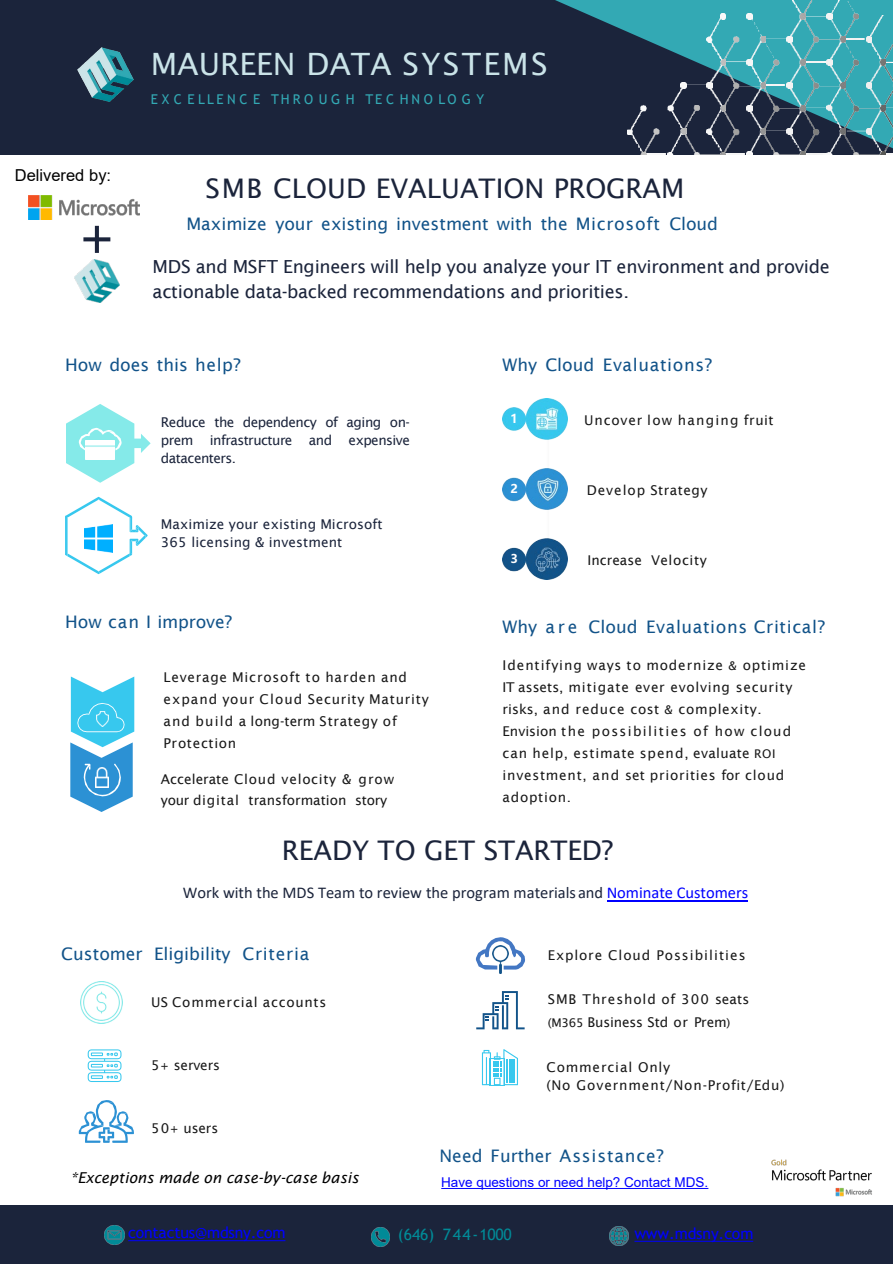
<style>
.page{position:relative;width:893px;height:1264px;background:#fff}
.page>*{position:absolute;margin:0;border:0;box-sizing:border-box;transform-origin:0 0}
.t1{font:30.75px "Lucida Sans";color:#cae3e8}
.t2{font:27px "Lucida Sans";color:#1b243b}
.t3{font:18px/24.6px "Lucida Sans";letter-spacing:-.015em;color:#1b243b}
.t4{font:17.25px "Lucida Sans";letter-spacing:.005em;color:#125389}
.t5{font:17.25px "Lucida Sans";letter-spacing:.035em;color:#125389}
.t6{font:17.25px "Lucida Sans";letter-spacing:.03em;color:#125389}
.t7{font:16.5px "Calibri";color:#1b243b}
.t8{font:16.5px "Arial";color:#000}
.t9{font:15.75px "Trebuchet MS";letter-spacing:-.01em;color:#00f}
.t10{font:15.75px "Trebuchet MS";color:#018a97}
.t11{font:italic 15px "Lucida Sans";color:#000}
.t12{font:13.5px/21.9px "Lucida Sans";letter-spacing:.06em;color:#181818}
.t13{font:13.5px/18.1px "Lucida Sans";letter-spacing:-.005em;color:#1b243b;text-align:justify}
.t14{font:13.5px/21.3px "Lucida Sans";letter-spacing:.005em;color:#181818}
.t15{font:13.5px "Arial";letter-spacing:-.005em;color:#00f}
.t16{font:13.5px "Trebuchet MS";letter-spacing:.265em;color:#33a9b4}
.t17{font:13.5px "Lucida Sans";letter-spacing:-.01em;color:#181818}
.t18{font:13.5px "Lucida Sans";letter-spacing:.02em;color:#181818}
.t19{font:13.5px "Lucida Sans";letter-spacing:-.015em;color:#181818}
.t20{font:700 12px "Microsoft Ya Hei UI";color:#fff}
.s1{font-size:12px}
.s2{color:#00f}
</style>
<div class="page">
<div style="left:0;top:1205px;width:893px;height:58px;background:#1b243b"></div>
<img style="left:105px;top:1225px;width:19px;height:19px">
<img style="left:372px;top:1228px;width:18px;height:18px">
<img style="left:609px;top:1227px;width:19px;height:19px">
<div style="left:0;top:0;width:893px;height:155px;background:#1b243b"></div>
<img style="left:77px;top:47px;width:57px;height:54px">
<svg style="left:555px;top:0;width:165px;height:135px"></svg>
<img style="left:645px;top:105px;width:75px;height:46px">
<img style="left:720px;top:0;width:173px;height:154px">
<img style="left:631px;top:134px;width:14px;height:17px">
<img style="left:686px;top:85px;width:24px;height:21px">
<img style="left:627px;top:88px;width:55px;height:46px">
<img style="left:710px;top:42px;width:15px;height:22px">
<img style="left:667px;top:131px;width:40px;height:23px">
<img style="left:710px;top:65px;width:12px;height:41px">
<img style="left:707px;top:16px;width:54px;height:26px">
<img style="left:710px;top:134px;width:12px;height:17px">
<img style="left:725px;top:62px;width:36px;height:21px">
<img style="left:750px;top:39px;width:36px;height:21px">
<img style="left:707px;top:108px;width:39px;height:26px">
<img style="left:750px;top:88px;width:11px;height:41px">
<img style="left:792px;top:106px;width:12px;height:20px">
<img style="left:792px;top:0;width:12px;height:18px">
<img style="left:750px;top:131px;width:36px;height:21px">
<img style="left:790px;top:19px;width:11px;height:41px">
<img style="left:805px;top:0;width:36px;height:37px">
<img style="left:790px;top:65px;width:11px;height:41px">
<img style="left:790px;top:111px;width:11px;height:41px">
<img style="left:805px;top:108px;width:21px;height:21px">
<img style="left:830px;top:41px;width:11px;height:42px">
<img style="left:826px;top:85px;width:40px;height:69px">
<img style="left:870px;top:65px;width:11px;height:41px">
<img style="left:870px;top:16px;width:23px;height:47px">
<img style="left:870px;top:134px;width:11px;height:18px">
<img style="left:870px;top:108px;width:23px;height:21px">
<svg style="left:640px;top:151px;width:26px;height:4px"></svg>
<svg style="left:879px;top:151px;width:14px;height:4px"></svg>
<svg style="left:799px;top:151px;width:27px;height:4px"></svg>
<svg style="left:799px;top:105px;width:6px;height:6px"></svg>
<svg style="left:879px;top:105px;width:6px;height:6px"></svg>
<svg style="left:835px;top:128px;width:10px;height:16px"></svg>
<svg style="left:866px;top:128px;width:5px;height:6px"></svg>
<svg style="left:839px;top:82px;width:6px;height:6px"></svg>
<svg style="left:866px;top:82px;width:5px;height:6px"></svg>
<svg style="left:879px;top:59px;width:6px;height:6px"></svg>
<svg style="left:799px;top:59px;width:33px;height:6px"></svg>
<svg style="left:799px;top:14px;width:6px;height:5px"></svg>
<svg style="left:826px;top:14px;width:6px;height:5px"></svg>
<svg style="left:839px;top:36px;width:32px;height:6px"></svg>
<svg style="left:680px;top:128px;width:6px;height:6px"></svg>
<svg style="left:760px;top:128px;width:5px;height:6px"></svg>
<svg style="left:786px;top:128px;width:6px;height:6px"></svg>
<svg style="left:720px;top:151px;width:32px;height:4px"></svg>
<svg style="left:720px;top:105px;width:5px;height:6px"></svg>
<svg style="left:746px;top:105px;width:6px;height:6px"></svg>
<svg style="left:760px;top:82px;width:32px;height:6px"></svg>
<svg style="left:680px;top:82px;width:6px;height:6px"></svg>
<svg style="left:707px;top:82px;width:5px;height:6px"></svg>
<svg style="left:760px;top:36px;width:5px;height:6px"></svg>
<svg style="left:786px;top:36px;width:6px;height:6px"></svg>
<svg style="left:720px;top:59px;width:5px;height:6px"></svg>
<svg style="left:746px;top:59px;width:6px;height:6px"></svg>
<svg style="left:720px;top:14px;width:5px;height:5px"></svg>
<svg style="left:746px;top:14px;width:6px;height:5px"></svg>
<svg style="left:65px;top:497px;width:83px;height:77px"></svg>
<img style="left:84px;top:524px;width:29px;height:28px">
<svg style="left:66px;top:404px;width:85px;height:79px"></svg>
<img style="left:86px;top:440px;width:28px;height:19px">
<svg style="left:70px;top:676px;width:64px;height:136px"></svg>
<img style="left:502px;top:399px;width:65px;height:181px">
<img style="left:81px;top:982px;width:42px;height:41px">
<svg style="left:88px;top:1049px;width:33px;height:33px"></svg>
<svg style="left:79px;top:1100px;width:55px;height:43px"></svg>
<svg style="left:476px;top:937px;width:49px;height:32px"></svg>
<img style="left:492px;top:945px;width:16px;height:28px">
<svg style="left:476px;top:991px;width:48px;height:38px"></svg>
<svg style="left:482px;top:1049px;width:36px;height:36px"></svg>
<svg style="left:128px;top:1240px;width:157px;height:1px"></svg>
<svg style="left:634px;top:1241px;width:119px;height:1px"></svg>
<svg style="left:441px;top:1188px;width:267px;height:1px"></svg>
<img style="left:28px;top:195px;width:111px;height:24px">
<svg style="left:83px;top:226px;width:27px;height:27px"></svg>
<img style="left:771px;top:1159px;width:101px;height:37px">
<img style="left:74px;top:259px;width:46px;height:43px">
<hr style="left:607px;top:901px;width:141px;height:1px;background:#00f">
<p class="t8" style="left:15px;top:164px;width:98px">Delivered by:</p>
<p class="t1" style="left:151px;top:46px;width:398px">MAUREEN DATA SYSTEMS</p>
<p class="t16" style="left:151px;top:91px;width:335px">EXC ELLENC E THRO UG H TEC H NO LO G Y</p>
<p class="t2" style="left:205px;top:173px;width:480px">SMB CLOUD EVALUATION PROGRAM</p>
<p class="t4" style="left:186px;top:214px;width:533px">Maximize your existing investment with the Microsoft Cloud</p>
<p class="t3" style="left:153px;top:254px;width:678px">MDS and MSFT Engineers will help you analyze your IT environment and provide actionable data-backed recommendations and priorities.</p>
<p class="t4" style="left:65px;top:355px;width:177px">How does this help?</p>
<p class="t13" style="left:161px;top:413px;width:250px">Reduce the dependency of aging on&shy;prem infrastructure and expensive datacenters.</p>
<p class="t13" style="left:161px;top:515px;width:223px">Maximize your existing Microsoft<br>365 licensing &amp; investment</p>
<p class="t5" style="left:502px;top:355px;width:211px">Why Cloud Evaluations?</p>
<p class="t12" style="left:584px;top:409px;width:191px">Uncover low hanging fruit</p>
<p class="t20" style="left:510px;top:410px;width:9px">1</p>
<p class="t20" style="left:510px;top:481px;width:9px">2</p>
<p class="t20" style="left:510px;top:550px;width:9px">3</p>
<p class="t12" style="left:586px;top:479px;width:122px">Develop Strategy</p>
<p class="t18" style="left:587px;top:553px;width:121px">Increase Velocity</p>
<p class="t4" style="left:65px;top:612px;width:168px">How can I improve?</p>
<p class="t5" style="left:502px;top:617px;width:324px">Why are Cloud Evaluations Critical?</p>
<p class="t12" style="left:502px;top:655px;width:305px">Identifying ways to modernize <span class="s1">&amp;</span> optimize<br>IT assets, mitigate ever evolving security risks, and reduce cost <span class="s1">&amp;</span> complexity.</p>
<p class="t12" style="left:502px;top:720px;width:290px">Envision the possibilities of how cloud can help, estimate spend, evaluate <span class="s1">ROI </span>investment, and set priorities for cloud adoption.</p>
<p class="t2" style="left:282px;top:834px;width:333px">READY TO GET STARTED?</p>
<p class="t7" style="left:183px;top:881px;width:567px">Work with the MDS Team to review the program materials and <span class="s2">Nominate Customers</span></p>
<p class="t12" style="left:163px;top:666px;width:267px">Leverage Microsoft to harden and expand your Cloud Security Maturity and build a long-term Strategy of<br>Protection</p>
<p class="t14" style="left:161px;top:768px;width:235px">Accelerate Cloud velocity &amp; grow your digital transformation story</p>
<p class="t4" style="left:61px;top:943px;width:249px">Customer Eligibility Criteria</p>
<p class="t12" style="left:151px;top:991px;width:177px">US Commercial accounts</p>
<p class="t19" style="left:151px;top:1057px;width:70px">5<span class="s1">+</span> servers</p>
<p class="t12" style="left:151px;top:1117px;width:69px">50<span class="s1">+</span> users</p>
<p class="t11" style="left:70px;top:1168px;width:290px">*Exceptions made on case-by-case basis</p>
<p class="t12" style="left:548px;top:944px;width:199px">Explore Cloud Possibilities</p>
<p class="t12" style="left:548px;top:988px;width:203px">SMB Threshold of 300 seats</p>
<p class="t17" style="left:548px;top:1014px;width:184px"><span class="s1">(M365</span> Business Std or Prem<span class="s1">)</span></p>
<p class="t12" style="left:546px;top:1056px;width:125px">Commercial Only</p>
<p class="t12" style="left:546px;top:1074px;width:239px">(No Government/Non-Profit/Edu)</p>
<p class="t6" style="left:439px;top:1146px;width:226px">Need Further Assistance?</p>
<p class="t15" style="left:441px;top:1172px;width:268px">Have questions or need help? Contact MDS.</p>
<p class="t9" style="left:128px;top:1222px;width:159px">contactus@mdsny.com</p>
<p class="t10" style="left:398px;top:1224px;width:115px">(646) 744-1000</p>
<p class="t9" style="left:634px;top:1223px;width:120px">www.mdsny.com</p>
</div>
